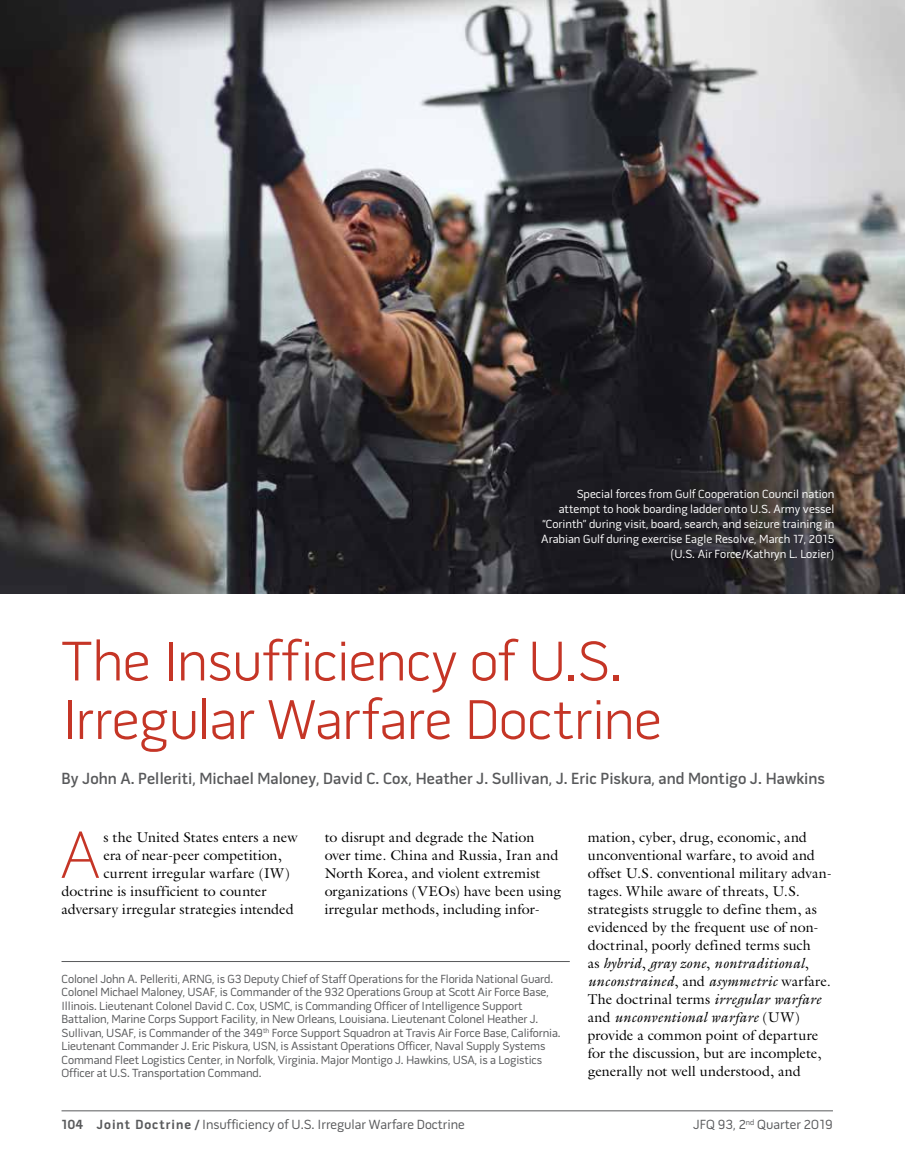
<style>
.page{position:relative;width:905px;height:1175px;background:#fff}
.page>*{position:absolute;margin:0;border:0;box-sizing:border-box;transform-origin:0 0}
.t1{font:100 67.2px "Pill Gothic 600 mg";color:#c53526}
.t2{font:300 57px/58.5px "Pill Gothic 600 mg";letter-spacing:-.015em;color:#c53526}
.t3{font:600 16.5px "Pill Gothic 600 mg";color:#58595b}
.t4{font:14.25px/18px "Galliard Std";color:#000}
.t5{font:14.25px "Galliard Std";letter-spacing:.025em;color:#000}
.t6{font:13.5px "Pill Gothic 600 mg";color:#58595b}
.t7{font:12px/13.5px "Pill Gothic 600 mg";letter-spacing:-.01em;color:#58595b}
.t8{font:12px/15px "Pill Gothic 600 mg";color:#fff;text-align:right}
.s1{font-style:italic}
.s2{font-weight:700}
</style>
<div class="page">
<hr style="left:62px;top:1110px;width:770px;height:1px;background:#58595b">
<hr style="left:62px;top:961px;width:508px;height:1px;background:#58595b">
<img style="left:0;top:0;width:904px;height:593px">
<p class="t8" style="left:541px;top:487px;width:295px">Special forces from Gulf Cooperation Council nation attempt to hook boarding ladder onto U.S. Army vessel “Corinth” during visit, board, search, and seizure training in Arabian Gulf during exercise Eagle Resolve, March 17, 2015 (U.S. Air Force/Kathryn L. Lozier)</p>
<h2 class="t2" style="left:62px;top:637px;width:601px">The Insufficiency of U.S.<br>Irregular Warfare Doctrine</h2>
<p class="t3" style="left:62px;top:771px;width:765px">By John A. Pelleriti, Michael Maloney, David C. Cox, Heather J. Sullivan, J. Eric Piskura, and Montigo J. Hawkins</p>
<h1 class="t1" style="left:60px;top:828px;width:42px">A</h1>
<p class="t4" style="left:103px;top:827px;width:196px">s the United States enters a new</p>
<p class="t4" style="left:325px;top:827px;width:238px">to disrupt and degrade the Nation over time. China and Russia, Iran and North Korea, and violent extremist organizations (VEOs) have been using irregular methods, including infor-</p>
<p class="t4" style="left:587px;top:827px;width:245px">mation, cyber, drug, economic, and unconventional warfare, to avoid and offset U.S. conventional military advan&shy;tages. While aware of threats, U.S. strategists struggle to define them, as evidenced by the frequent use of non&shy;doctrinal, poorly defined terms such<br>as <span class="s1">hybrid</span>, <span class="s1">gray zone</span>, <span class="s1">nontraditional</span>, <span class="s1">unconstrained</span>, and <span class="s1">asymmetric</span> warfare.<br>The doctrinal terms <span class="s1">irregular warfare </span>and <span class="s1">unconventional warfare</span> (UW) provide a common point of departure for the discussion, but are incomplete, generally not well understood, and</p>
<p class="t4" style="left:103px;top:845px;width:180px">era of near-peer competition,</p>
<p class="t5" style="left:103px;top:864px;width:188px">current irregular warfare (IW)</p>
<p class="t4" style="left:62px;top:881px;width:207px">doctrine is insufficient to counter</p>
<p class="t4" style="left:62px;top:899px;width:234px">adversary irregular strategies intended</p>
<p class="t7" style="left:62px;top:973px;width:500px">Colonel John A. Pelleriti, ARNG, is G3 Deputy Chief of Staff Operations for the Florida National Guard.<br>Colonel Michael Maloney, USAF, is Commander of the 932 Operations Group at Scott Air Force Base, Illinois. Lieutenant Colonel David C. Cox, USMC, is Commanding Officer of Intelligence Support Battalion, Marine Corps Support Facility, in New Orleans, Louisiana. Lieutenant Colonel Heather J.<br>Sullivan, USAF, is Commander of the 349<sup>th</sup> Force Support Squadron at Travis Air Force Base, California.<br>Lieutenant Commander J. Eric Piskura, USN, is Assistant Operations Officer, Naval Supply Systems Command Fleet Logistics Center, in Norfolk, Virginia. Major Montigo J. Hawkins, USA, is a Logistics Officer at U.S. Transportation Command.</p>
<p class="t6" style="left:62px;top:1119px;width:405px"><span class="s2">104 Joint Doctrine /</span> Insufficiency of U.S. Irregular Warfare Doctrine</p>
<p class="t6" style="left:693px;top:1119px;width:141px">JFQ 93, 2<sup>nd</sup> Quarter 2019</p>
</div>
